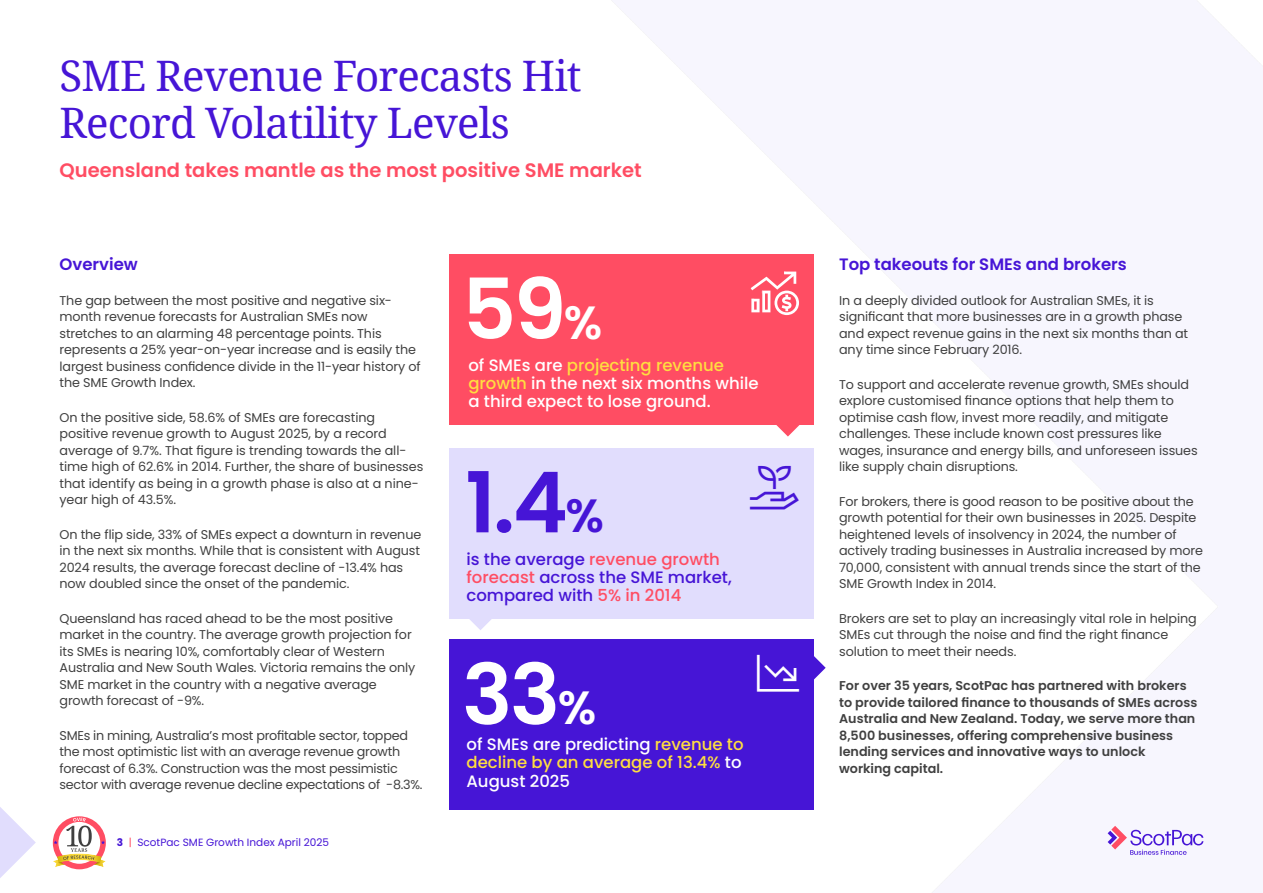
<style>
.page{position:relative;width:1263px;height:893px;background:#fff}
.page>*{position:absolute;margin:0;border:0;box-sizing:border-box;transform-origin:0 0}
.t1{font:600 84px "Poppins";color:#fff}
.t2{font:600 84px "Poppins";color:#4615d6}
.t3{font:42px/46.2px "Noto Serif";letter-spacing:-.02em;color:#4615d6}
.t4{font:600 19.5px "Poppins";color:#ff4d63}
.t5{font:500 16.5px/18.1px "Poppins";color:#fff}
.t6{font:500 16.5px/18.1px "Poppins";color:#4615d6}
.t7{font:500 16.5px/18.1px "Poppins";color:#ffde40}
.t8{font:600 16.5px "Poppins";color:#4615d6}
.t9{font:12.75px/16.5px "Poppins";letter-spacing:-.01em;color:#404040}
.t10{font:600 12.75px/16.5px "Poppins";color:#404040}
.t11{font:10.5px "Poppins";color:#4615d6}
.s1{font-weight:700}
.s2{color:#ff4d63}
.s3{font-size:46.5px}
.s4{color:#ffde40}
.s5{color:#fff}
</style>
<div class="page">
<svg style="left:1108px;top:826px;width:95px;height:29px"></svg>
<svg style="left:0;top:807px;width:36px;height:71px"></svg>
<svg style="left:53px;top:818px;width:53px;height:49px"></svg>
<div style="left:449px;top:254px;width:365px;height:170px;background:#ff4d63"></div>
<svg style="left:751px;top:272px;width:48px;height:43px"></svg>
<svg style="left:776px;top:424px;width:24px;height:13px"></svg>
<div style="left:449px;top:448px;width:365px;height:170px;background:#e1ddfd"></div>
<svg style="left:468px;top:618px;width:24px;height:12px"></svg>
<div style="left:449px;top:640px;width:365px;height:170px;background:#4615d6"></div>
<svg style="left:814px;top:656px;width:12px;height:24px"></svg>
<h2 class="t3" style="left:60px;top:52px;width:524px">SME Revenue Forecasts Hit<br>Record Volatility Levels</h2>
<h3 class="t4" style="left:60px;top:159px;width:584px">Queensland takes mantle as the most positive SME market</h3>
<p class="t8" style="left:60px;top:255px;width:80px">Overview</p>
<p class="t9" style="left:60px;top:292px;width:363px">The gap between the most positive and negative six&shy;month revenue forecasts for Australian SMEs now stretches to an alarming 48 percentage points. This represents a 25% year-on-year increase and is easily the largest business confidence divide in the 11-year history of the SME Growth Index.</p>
<p class="t9" style="left:60px;top:409px;width:365px">On the positive side, 58.6% of SMEs are forecasting positive revenue growth to August 2025, by a record average of 9.7%. That figure is trending towards the all&shy;time high of 62.6% in 2014. Further, the share of businesses that identify as being in a growth phase is also at a nine&shy;year high of 43.5%.</p>
<p class="t9" style="left:60px;top:526px;width:363px">On the flip side, 33% of SMEs expect a downturn in revenue in the next six months. While that is consistent with August 2024 results, the average forecast decline of -13.4% has now doubled since the onset of the pandemic.</p>
<p class="t9" style="left:60px;top:610px;width:357px">Queensland has raced ahead to be the most positive market in the country. The average growth projection for its SMEs is nearing 10%, comfortably clear of Western Australia and New South Wales. Victoria remains the only SME market in the country with a negative average growth forecast of -9%.</p>
<p class="t9" style="left:60px;top:727px;width:365px">SMEs in mining, Australia’s most profitable sector, topped the most optimistic list with an average revenue growth forecast of 6.3%. Construction was the most pessimistic sector with average revenue decline expectations of -8.3%.</p>
<p class="t11" style="left:117px;top:836px;width:214px"><span class="s1">3</span> <span class="s2">|</span> ScotPac SME Growth Index April 2025</p>
<h1 class="t1" style="left:462px;top:261px;width:142px">59<span class="s3">%</span></h1>
<p class="t5" style="left:468px;top:356px;width:292px">of SMEs are <span class="s4">projecting revenue growth</span> in the next six months while a third expect to lose ground.</p>
<h1 class="t2" style="left:465px;top:454px;width:140px">1.4<span class="s3">%</span></h1>
<p class="t6" style="left:466px;top:550px;width:267px">is the average <span class="s2">revenue growth forecast</span> across the SME market, compared with <span class="s2">5% in 2014</span></p>
<h1 class="t1" style="left:462px;top:646px;width:136px">33<span class="s3">%</span></h1>
<p class="t7" style="left:466px;top:735px;width:279px"><span class="s5">of SMEs are predicting</span> revenue to decline by an average of 13.4% <span class="s5">to<br>August 2025</span></p>
<p class="t8" style="left:839px;top:255px;width:289px">Top takeouts for SMEs and brokers</p>
<p class="t9" style="left:839px;top:292px;width:351px">In a deeply divided outlook for Australian SMEs, it is significant that more businesses are in a growth phase and expect revenue gains in the next six months than at any time since February 2016.</p>
<p class="t9" style="left:839px;top:376px;width:360px">To support and accelerate revenue growth, SMEs should explore customised finance options that help them to optimise cash flow, invest more readily, and mitigate challenges. These include known cost pressures like wages, insurance and energy bills, and unforeseen issues like supply chain disruptions.</p>
<p class="t9" style="left:839px;top:493px;width:365px">For brokers, there is good reason to be positive about the growth potential for their own businesses in 2025. Despite heightened levels of insolvency in 2024, the number of actively trading businesses in Australia increased by more 70,000, consistent with annual trends since the start of the SME Growth Index in 2014.</p>
<p class="t9" style="left:839px;top:610px;width:359px">Brokers are set to play an increasingly vital role in helping<br>SMEs cut through the noise and find the right finance solution to meet their needs.</p>
<p class="t10" style="left:839px;top:677px;width:360px">For over 35 years, ScotPac has partnered with brokers to provide tailored finance to thousands of SMEs across Australia and New Zealand. Today, we serve more than 8,500 businesses, offering comprehensive business lending services and innovative ways to unlock working capital.</p>
</div>
